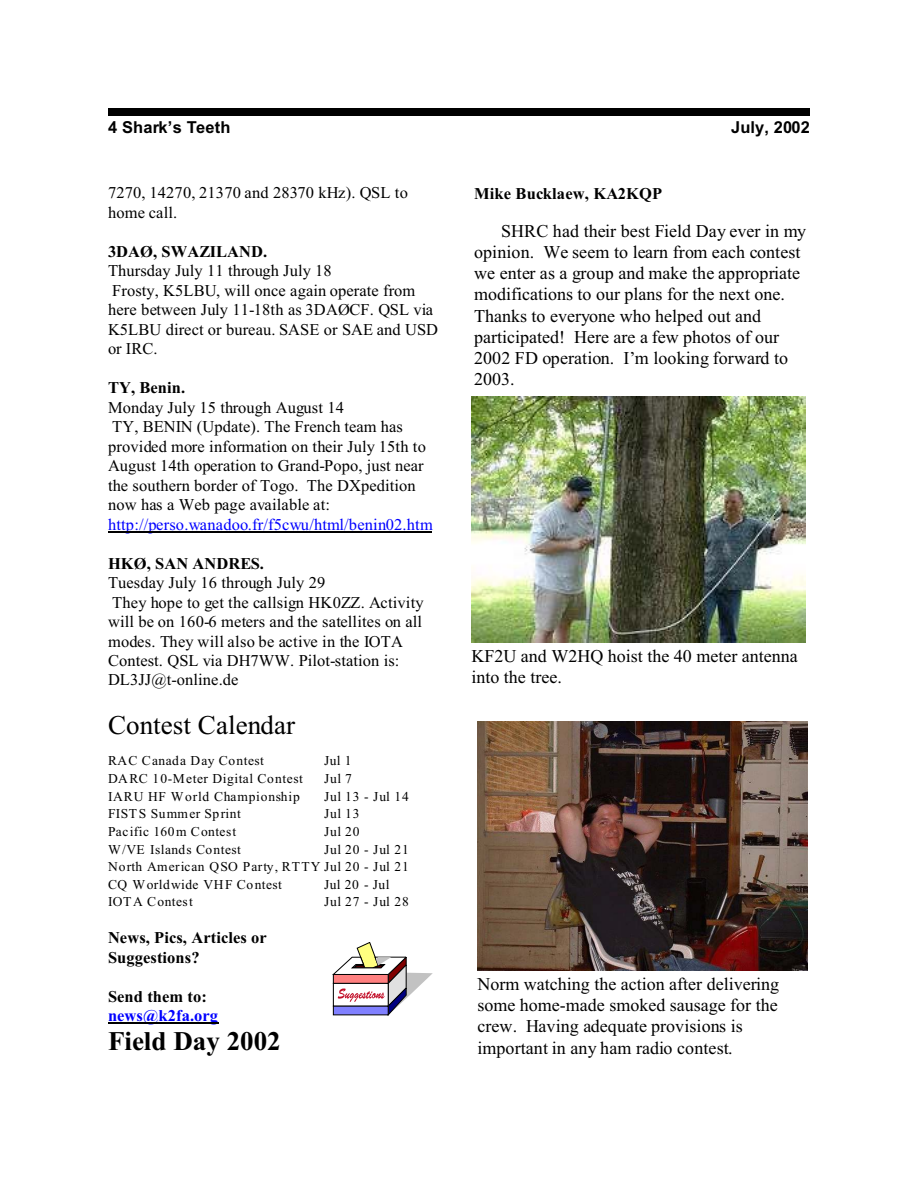
<style>
.page{position:relative;width:918px;height:1188px;background:#fff}
.page>*{position:absolute;margin:0;border:0;box-sizing:border-box;transform-origin:0 0}
.t1{font:27px "Times New Roman";letter-spacing:.005em;color:#000}
.t2{font:700 27px "Times New Roman";color:#000}
.t3{font:18px/21.3px "Times New Roman";color:#000}
.t4{font:16.5px/19.5px "Times New Roman";letter-spacing:.005em;color:#000}
.t5{font:700 16.5px/19.5px "Times New Roman";letter-spacing:.005em;color:#000}
.t6{font:16.5px "Times New Roman";letter-spacing:.01em;color:#00f}
.t7{font:700 16.5px "Arial";letter-spacing:.005em;color:#000}
.t8{font:700 16.5px "Times New Roman";letter-spacing:.005em;color:#00f}
.t9{font:13.5px/17.7px "Times New Roman";letter-spacing:.04em;color:#000;text-align:justify}
.t10{font:13.5px "Times New Roman";letter-spacing:.06em;color:#000}
</style>
<div class="page">
<div style="left:108px;top:108px;width:351px;height:7px;background:#000"></div>
<div style="left:459px;top:108px;width:351px;height:7px;background:#000"></div>
<svg style="left:333px;top:942px;width:100px;height:73px"></svg>
<img style="left:471px;top:397px;width:335px;height:246px">
<img style="left:477px;top:722px;width:330px;height:249px">
<hr style="left:108px;top:531px;width:324px;height:1px;background:#000">
<hr style="left:108px;top:1023px;width:110px;height:1px;background:#000">
<p class="t7" style="left:108px;top:121px;width:124px">4 Shark’s Teeth</p>
<p class="t7" style="left:731px;top:121px;width:80px">July, 2002</p>
<p class="t4" style="left:108px;top:185px;width:301px">7270, 14270, 21370 and 28370 kHz). QSL to home call.</p>
<p class="t5" style="left:108px;top:243px;width:161px">3DAØ, SWAZILAND.</p>
<p class="t4" style="left:108px;top:263px;width:332px">Thursday July 11 through July 18<br>Frosty, K5LBU, will once again operate from here between July 11-18th as 3DAØCF. QSL via K5LBU direct or bureau. SASE or SAE and USD or IRC.</p>
<p class="t5" style="left:108px;top:380px;width:79px">TY, Benin.</p>
<p class="t4" style="left:108px;top:399px;width:319px">Monday July 15 through August 14<br>TY, BENIN (Update). The French team has provided more information on their July 15th to August 14th operation to Grand-Popo, just near the southern border of Togo. The DXpedition now has a Web page available at:</p>
<p class="t6" style="left:108px;top:518px;width:326px">http://perso.wanadoo.fr/f5cwu/html/benin02.htm</p>
<p class="t5" style="left:108px;top:555px;width:158px">HKØ, SAN ANDRES.</p>
<p class="t4" style="left:108px;top:575px;width:317px">Tuesday July 16 through July 29<br>They hope to get the callsign HK0ZZ. Activity will be on 160-6 meters and the satellites on all modes. They will also be active in the IOTA Contest. QSL via DH7WW. Pilot-station is:<br>DL3JJ@t-online.de</p>
<h1 class="t1" style="left:108px;top:715px;width:189px">Contest Calendar</h1>
<p class="t9" style="left:108px;top:753px;width:157px">RAC Canada Day Contest</p>
<p class="t9" style="left:324px;top:753px;width:29px">Jul 1</p>
<p class="t9" style="left:108px;top:771px;width:196px">DARC 10-Meter Digital Contest</p>
<p class="t9" style="left:324px;top:771px;width:29px">Jul 7</p>
<p class="t10" style="left:108px;top:791px;width:193px">IARU HF World Championship</p>
<p class="t10" style="left:324px;top:791px;width:86px">Jul 13 - Jul 14</p>
<p class="t9" style="left:108px;top:806px;width:134px">FISTS Summer Sprint</p>
<p class="t9" style="left:324px;top:806px;width:37px">Jul 13</p>
<p class="t9" style="left:108px;top:824px;width:130px">Pacific 160m Contest</p>
<p class="t9" style="left:324px;top:824px;width:37px">Jul 20</p>
<p class="t9" style="left:108px;top:841px;width:134px">W/VE Islands Contest</p>
<p class="t9" style="left:108px;top:841px;width:302px;text-indent:216px">Jul 20 - Jul 21<br>North American QSO Party, RTTY Jul 20 - Jul 21<br>CQ Worldwide VHF Contest</p>
<p class="t9" style="left:324px;top:877px;width:67px">Jul 20 - Jul</p>
<p class="t9" style="left:108px;top:894px;width:86px">IOTA Contest</p>
<p class="t10" style="left:324px;top:897px;width:86px">Jul 27 - Jul 28</p>
<p class="t5" style="left:108px;top:930px;width:160px">News, Pics, Articles or<br>Suggestions?</p>
<p class="t5" style="left:108px;top:988px;width:100px">Send them to:</p>
<p class="t8" style="left:108px;top:1010px;width:112px">news@k2fa.org</p>
<h1 class="t2" style="left:108px;top:1032px;width:174px">Field Day 2002</h1>
<p class="t5" style="left:474px;top:185px;width:190px">Mike Bucklaew, KA2KQP</p>
<p class="t3" style="left:474px;top:222px;width:334px;text-indent:27px">SHRC had their best Field Day ever in my opinion. We seem to learn from each contest we enter as a group and make the appropriate modifications to our plans for the next one.<br>Thanks to everyone who helped out and participated! Here are a few photos of our 2002 FD operation. I’m looking forward to 2003.</p>
<p class="t3" style="left:471px;top:647px;width:328px">KF2U and W2HQ hoist the 40 meter antenna into the tree.</p>
<p class="t3" style="left:477px;top:975px;width:303px">Norm watching the action after delivering some home-made smoked sausage for the crew. Having adequate provisions is important in any ham radio contest.</p>
</div>
